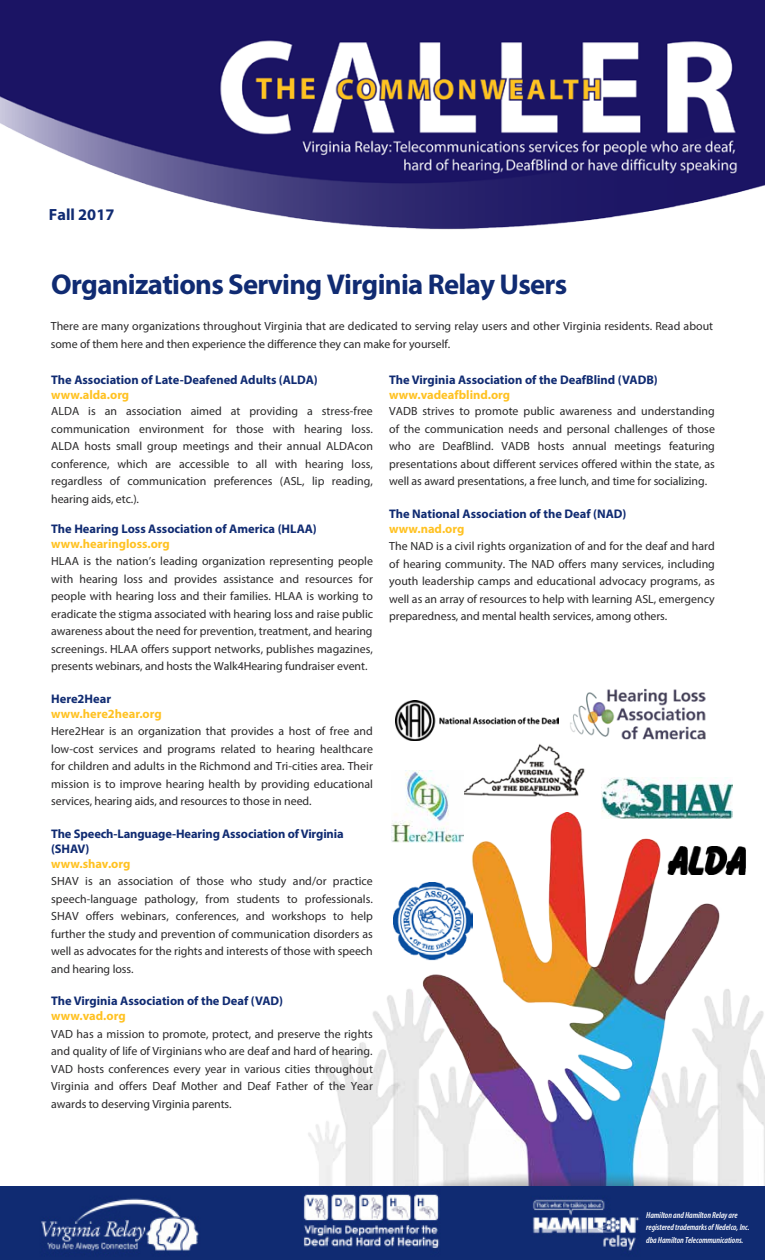
<style>
.page{position:relative;width:765px;height:1260px;background:#fff}
.page>*{position:absolute;margin:0;border:0;box-sizing:border-box;transform-origin:0 0}
.t1{font:700 28.75px "Myriad Pro";letter-spacing:-.025em;color:#102b72}
.t2{font:700 16.25px "Myriad Pro";color:#102b72}
.t3{font:700 12.5px/15px "Myriad Pro";color:#102b72}
.t4{font:700 12.5px/15px "Myriad Pro";color:#ffc222}
.t5{font:11.88px/17.5px "Myriad Pro";letter-spacing:-.005em;color:#292829;text-align:justify}
.t6{font:italic 600 condensed 8.75px/12.5px "Myriad Pro";letter-spacing:-.005em;color:#fff}
.s1{color:#ffc222}
.s2{color:#102b72}
</style>
<div class="page">
<img style="left:308px;top:813px;width:457px;height:373px">
<img style="left:0;top:0;width:765px;height:230px">
<img style="left:601px;top:777px;width:131px;height:42px">
<img style="left:464px;top:744px;width:121px;height:53px">
<img style="left:570px;top:688px;width:136px;height:52px">
<img style="left:395px;top:700px;width:164px;height:40px">
<img style="left:392px;top:770px;width:72px;height:73px">
<img style="left:666px;top:847px;width:80px;height:28px">
<img style="left:393px;top:882px;width:79px;height:78px">
<img style="left:0;top:1186px;width:765px;height:74px">
<p class="t2" style="left:49px;top:204px;width:67px">Fall 2017</p>
<h1 class="t1" style="left:51px;top:265px;width:518px">Organizations Serving Virginia Relay Users</h1>
<p class="t5" style="left:51px;top:317px;width:664px">There are many organizations throughout Virginia that are dedicated to serving relay users and other Virginia residents. Read about some of them here and then experience the difference they can make for yourself.</p>
<h2 class="t3" style="left:51px;top:372px;width:268px">The Association of Late-Deafened Adults (ALDA) <span class="s1">www.alda.org</span></h2>
<p class="t5" style="left:51px;top:402px;width:323px">ALDA is an association aimed at providing a stress-free communication environment for those with hearing loss.<br>ALDA hosts small group meetings and their annual ALDAcon conference, which are accessible to all with hearing loss, regardless of communication preferences (ASL, lip reading, hearing aids, etc.).</p>
<h2 class="t3" style="left:51px;top:520px;width:267px">The Hearing Loss Association of America (HLAA) <span class="s1">www.hearingloss.org</span></h2>
<p class="t5" style="left:51px;top:552px;width:323px">HLAA is the nation’s leading organization representing people with hearing loss and provides assistance and resources for people with hearing loss and their families. HLAA is working to eradicate the stigma associated with hearing loss and raise public awareness about the need for prevention, treatment, and hearing screenings. HLAA offers support networks, publishes magazines, presents webinars, and hosts the Walk4Hearing fundraiser event.</p>
<h2 class="t4" style="left:51px;top:690px;width:112px"><span class="s2">Here2Hear </span>www.here2hear.org</h2>
<p class="t5" style="left:51px;top:722px;width:323px">Here2Hear is an organization that provides a host of free and low-cost services and programs related to hearing healthcare for children and adults in the Richmond and Tri-cities area. Their mission is to improve hearing health by providing educational services, hearing aids, and resources to those in need.</p>
<h2 class="t3" style="left:51px;top:825px;width:294px">The Speech-Language-Hearing Association of Virginia (SHAV)<br><span class="s1">www.shav.org</span></h2>
<p class="t5" style="left:51px;top:872px;width:323px">SHAV is an association of those who study and/or practice speech-language pathology, from students to professionals.<br>SHAV offers webinars, conferences, and workshops to help further the study and prevention of communication disorders as well as advocates for the rights and interests of those with speech and hearing loss.</p>
<h2 class="t3" style="left:51px;top:993px;width:233px">The Virginia Association of the Deaf (VAD) <span class="s1">www.vad.org</span></h2>
<p class="t5" style="left:51px;top:1025px;width:323px">VAD has a mission to promote, protect, and preserve the rights and quality of life of Virginians who are deaf and hard of hearing.<br>VAD hosts conferences every year in various cities throughout Virginia and offers Deaf Mother and Deaf Father of the Year awards to deserving Virginia parents.</p>
<h2 class="t3" style="left:389px;top:372px;width:270px">The Virginia Association of the DeafBlind (VADB) <span class="s1">www.vadeafblind.org</span></h2>
<p class="t5" style="left:389px;top:402px;width:327px">VADB strives to promote public awareness and understanding of the communication needs and personal challenges of those who are DeafBlind. VADB hosts annual meetings featuring presentations about different services offered within the state, as well as award presentations, a free lunch, and time for socializing.</p>
<h2 class="t3" style="left:389px;top:505px;width:239px">The National Association of the Deaf (NAD) <span class="s1">www.nad.org</span></h2>
<p class="t5" style="left:389px;top:537px;width:327px">The NAD is a civil rights organization of and for the deaf and hard of hearing community. The NAD offers many services, including youth leadership camps and educational advocacy programs, as well as an array of resources to help with learning ASL, emergency preparedness, and mental health services, among others.</p>
<p class="t6" style="left:646px;top:1208px;width:105px">Hamilton and Hamilton Relay are registered trademarks of Nedelco, Inc. dba Hamilton Telecommunications.</p>
</div>
